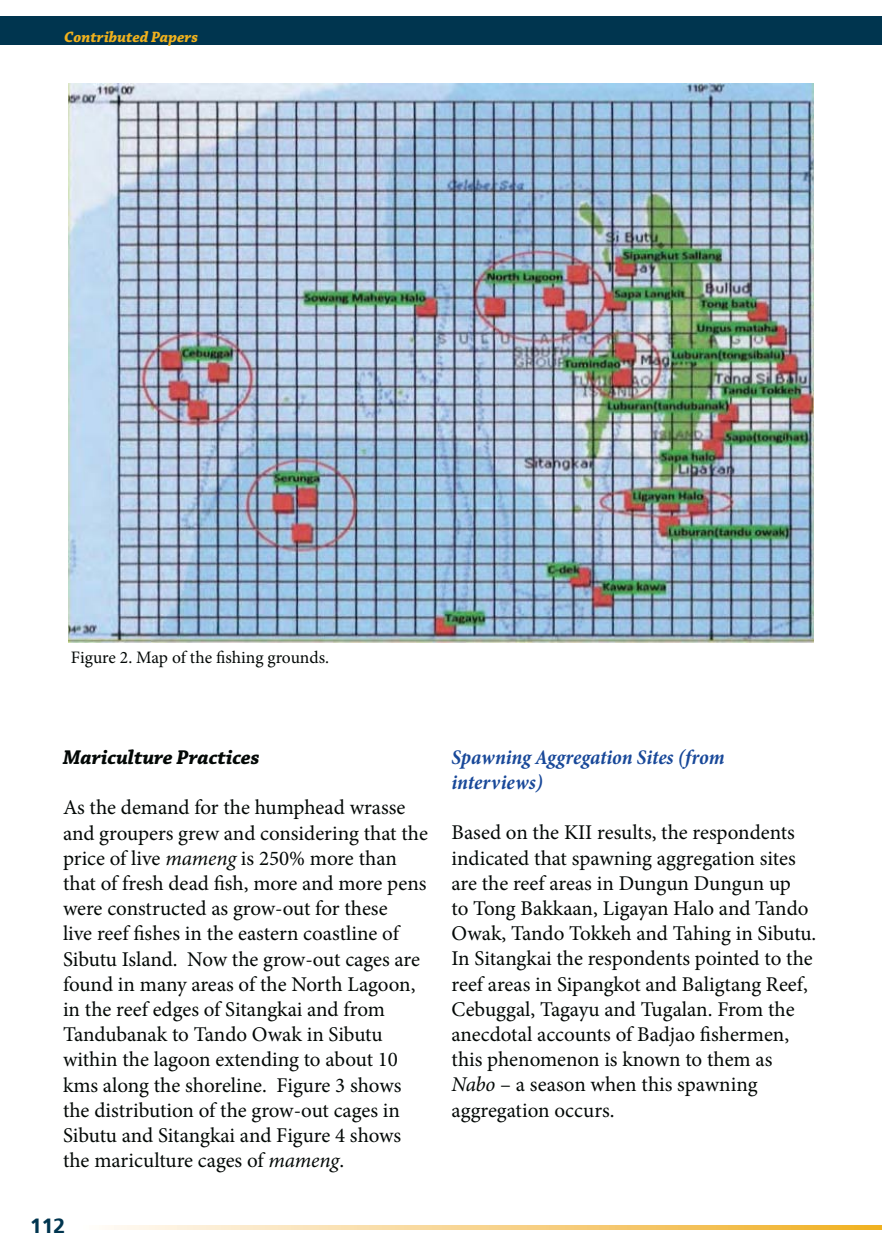
<style>
.page{position:relative;width:882px;height:1260px;background:#fff}
.page>*{position:absolute;margin:0;border:0;box-sizing:border-box;transform-origin:0 0}
.t1{font:21px/25.2px "Minion Pro";color:#030806}
.t2{font:italic 700 condensed 21px/25.2px "Minion Pro";color:#184899}
.t3{font:italic 700 21px "Chaparral Pro";letter-spacing:-.005em;color:#030806}
.t4{font:17.5px "Minion Pro";color:#030806}
.t5{font:italic 700 15.75px "Chaparral Pro";color:#f0b11d}
.s1{font-style:italic}
</style>
<div class="page">
<svg style="left:105px;top:1226px;width:777px;height:4px"></svg>
<div style="left:0;top:16px;width:882px;height:29px;background:#00354f"></div>
<img style="left:68px;top:83px;width:746px;height:559px">
<p class="t5" style="left:64px;top:31px;width:135px">Contributed Papers</p>
<p class="t4" style="left:71px;top:651px;width:260px">Figure 2. Map of the fishing grounds.</p>
<p class="t3" style="left:63px;top:749px;width:198px">Mariculture Practices</p>
<p class="t1" style="left:63px;top:797px;width:367px">As the demand for the humphead wrasse and groupers grew and considering that the price of live <span class="s1">mameng</span> is 250% more than that of fresh dead fish, more and more pens were constructed as grow-out for these<br>live reef fishes in the eastern coastline of Sibutu Island. Now the grow-out cages are found in many areas of the North Lagoon, in the reef edges of Sitangkai and from Tandubanak to Tando Owak in Sibutu within the lagoon extending to about 10 kms along the shoreline. Figure 3 shows the distribution of the grow-out cages in Sibutu and Sitangkai and Figure 4 shows the mariculture cages of <span class="s1">mameng</span>.</p>
<p class="t2" style="left:452px;top:746px;width:275px">Spawning Aggregation Sites (from interviews)</p>
<p class="t1" style="left:452px;top:822px;width:366px">Based on the KII results, the respondents indicated that spawning aggregation sites are the reef areas in Dungun Dungun up<br>to Tong Bakkaan, Ligayan Halo and Tando Owak, Tando Tokkeh and Tahing in Sibutu.<br>In Sitangkai the respondents pointed to the reef areas in Sipangkot and Baligtang Reef, Cebuggal, Tagayu and Tugalan. From the anecdotal accounts of Badjao fishermen, this phenomenon is known to them as <span class="s1">Nabo</span> – a season when this spawning aggregation occurs.</p>
</div>
